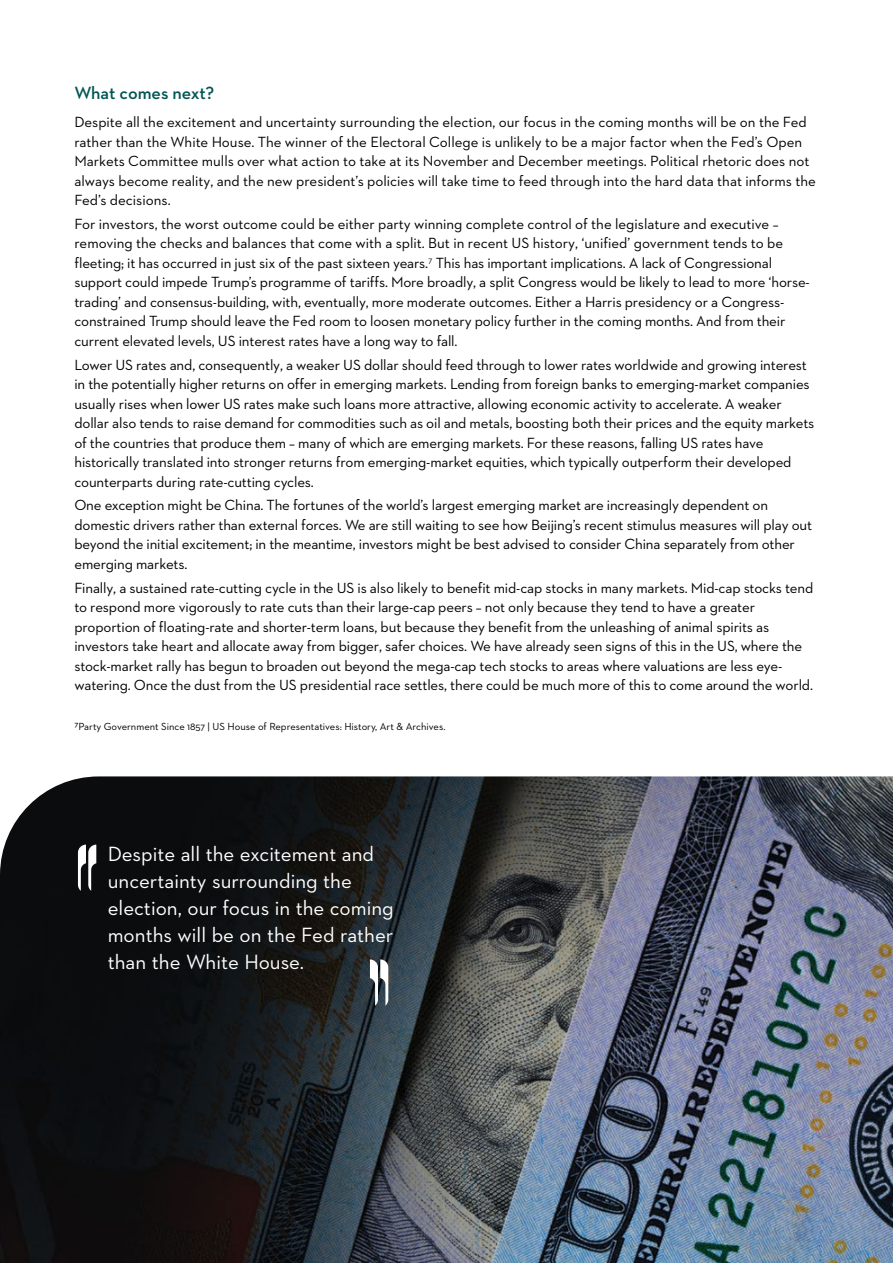
<style>
.page{position:relative;width:893px;height:1263px;background:#fff}
.page>*{position:absolute;margin:0;border:0;box-sizing:border-box;transform-origin:0 0}
.t1{font:21px/27px "Neutraface 2 Text";color:#fff}
.t2{font:600 18px "Neutraface 2 Text";letter-spacing:-.005em;color:#025553}
.t3{font:15px/19.5px "Neutraface 2 Text";letter-spacing:-.01em;color:#000}
.t4{font:10.5px "Neutraface 2 Text";color:#000}
</style>
<div class="page">
<img style="left:0;top:776px;width:893px;height:487px">
<svg style="left:78px;top:845px;width:18px;height:46px"></svg>
<svg style="left:370px;top:959px;width:18px;height:47px"></svg>
<p class="t2" style="left:74px;top:82px;width:141px">What comes next?</p>
<p class="t3" style="left:74px;top:112px;width:743px">Despite all the excitement and uncertainty surrounding the election, our focus in the coming months will be on the Fed rather than the White House. The winner of the Electoral College is unlikely to be a major factor when the Fed’s Open Markets Committee mulls over what action to take at its November and December meetings. Political rhetoric does not always become reality, and the new president’s policies will take time to feed through into the hard data that informs the Fed’s decisions.</p>
<p class="t3" style="left:74px;top:214px;width:737px">For investors, the worst outcome could be either party winning complete control of the legislature and executive – removing the checks and balances that come with a split. But in recent US history, ‘unified’ government tends to be fleeting; it has occurred in just six of the past sixteen years.<sup>7</sup> This has important implications. A lack of Congressional support could impede Trump’s programme of tariffs. More broadly, a split Congress would be likely to lead to more ‘horse&shy;trading’ and consensus-building, with, eventually, more moderate outcomes. Either a Harris presidency or a Congress&shy;constrained Trump should leave the Fed room to loosen monetary policy further in the coming months. And from their current elevated levels, US interest rates have a long way to fall.</p>
<p class="t3" style="left:74px;top:355px;width:741px">Lower US rates and, consequently, a weaker US dollar should feed through to lower rates worldwide and growing interest in the potentially higher returns on offer in emerging markets. Lending from foreign banks to emerging-market companies usually rises when lower US rates make such loans more attractive, allowing economic activity to accelerate. A weaker dollar also tends to raise demand for commodities such as oil and metals, boosting both their prices and the equity markets of the countries that produce them – many of which are emerging markets. For these reasons, falling US rates have historically translated into stronger returns from emerging-market equities, which typically outperform their developed counterparts during rate-cutting cycles.</p>
<p class="t3" style="left:74px;top:495px;width:739px">One exception might be China. The fortunes of the world’s largest emerging market are increasingly dependent on domestic drivers rather than external forces. We are still waiting to see how Beijing’s recent stimulus measures will play out beyond the initial excitement; in the meantime, investors might be best advised to consider China separately from other emerging markets.</p>
<p class="t3" style="left:74px;top:578px;width:740px">Finally, a sustained rate-cutting cycle in the US is also likely to benefit mid-cap stocks in many markets. Mid-cap stocks tend to respond more vigorously to rate cuts than their large-cap peers – not only because they tend to have a greater proportion of floating-rate and shorter-term loans, but because they benefit from the unleashing of animal spirits as investors take heart and allocate away from bigger, safer choices. We have already seen signs of this in the US, where the stock-market rally has begun to broaden out beyond the mega-cap tech stocks to areas where valuations are less eye&shy;watering. Once the dust from the US presidential race settles, there could be much more of this to come around the world.</p>
<p class="t4" style="left:74px;top:719px;width:373px">7Party Government Since 1857 | US House of Representatives: History, Art &amp; Archives.</p>
<h1 class="t1" style="left:108px;top:840px;width:288px">Despite all the excitement and uncertainty surrounding the election, our focus in the coming months will be on the Fed rather than the White House.</h1>
</div>
